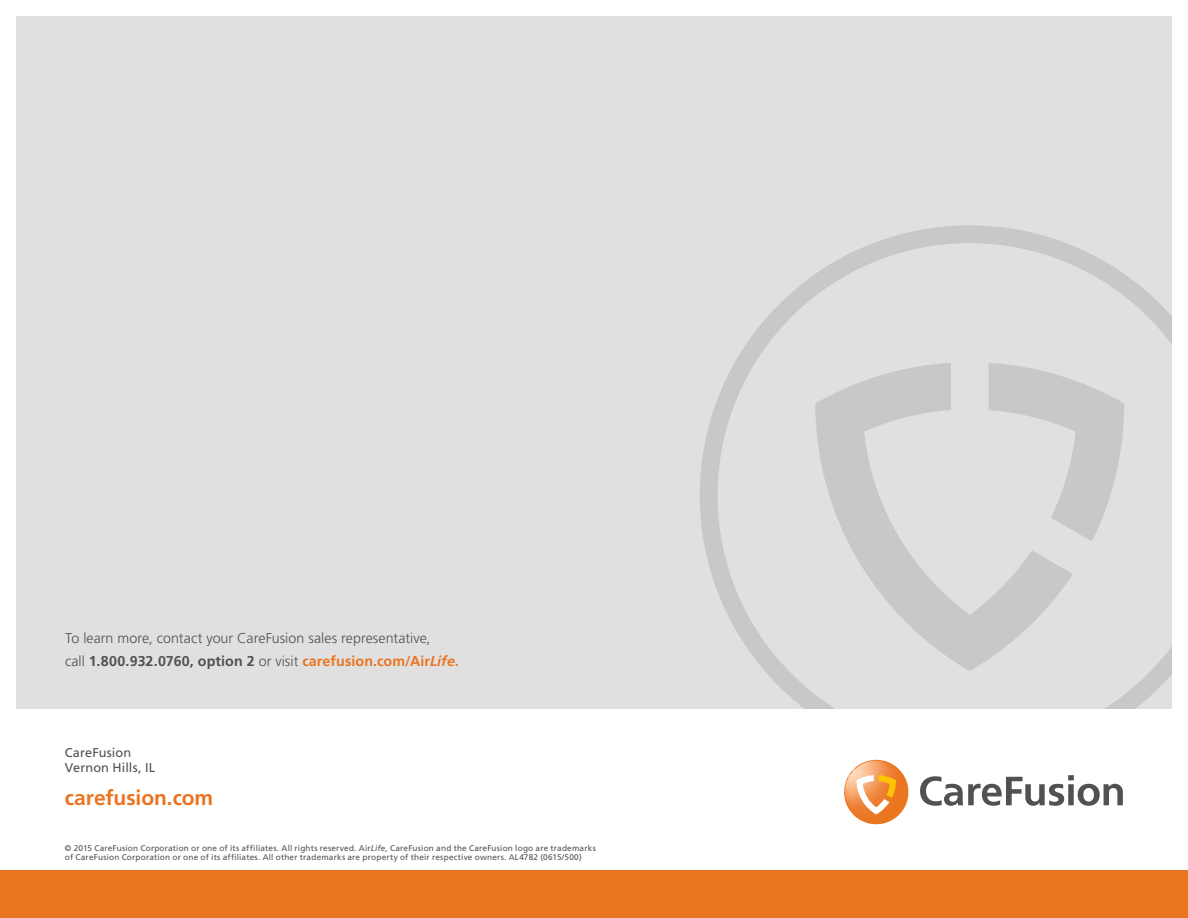
<style>
.page{position:relative;width:1188px;height:918px;background:#fff}
.page>*{position:absolute;margin:0;border:0;box-sizing:border-box;transform-origin:0 0}
.t1{font:700 21px "Frutiger LT Std";letter-spacing:-.005em;color:#ea741f}
.t2{font:300 14.25px/22.5px "Frutiger LT Std";color:#505151}
.t3{font:12.75px/15px "Frutiger LT Std";letter-spacing:.01em;color:#505151}
.t4{font:8.25px/9px "Frutiger LT Std";letter-spacing:.02em;color:#505151}
.s1{font-weight:700}
.s2{font-weight:700;color:#ea741f}
.s3{font-weight:700;font-style:italic;color:#ea741f}
.s4{font-style:italic}
</style>
<div class="page">
<div style="left:0;top:870px;width:1188px;height:48px;background:#ea741f"></div>
<svg style="left:920px;top:775px;width:203px;height:31px"></svg>
<svg style="left:844px;top:760px;width:65px;height:65px"></svg>
<div style="left:16px;top:16px;width:1156px;height:693px;background:#e0e0e0"></div>
<svg style="left:700px;top:225px;width:472px;height:484px"></svg>
<svg style="left:1073px;top:363px;width:51px;height:178px"></svg>
<svg style="left:815px;top:363px;width:258px;height:308px"></svg>
<h2 class="t2" style="left:65px;top:627px;width:395px">To learn more, contact your CareFusion sales representative,<br>call <span class="s1">1.800.932.0760, option 2</span> or visit <span class="s2">carefusion.com/Air</span><span class="s3">Life</span><span class="s2">.</span></h2>
<h3 class="t3" style="left:65px;top:745px;width:92px">CareFusion<br>Vernon Hills, IL</h3>
<h1 class="t1" style="left:65px;top:786px;width:150px">carefusion.com</h1>
<p class="t4" style="left:65px;top:843px;width:533px">© 2015 CareFusion Corporation or one of its affiliates. All rights reserved. Air<span class="s4">Life</span>, CareFusion and the CareFusion logo are trademarks of CareFusion Corporation or one of its affiliates. All other trademarks are property of their respective owners. AL4782 (0615/500)</p>
</div>
